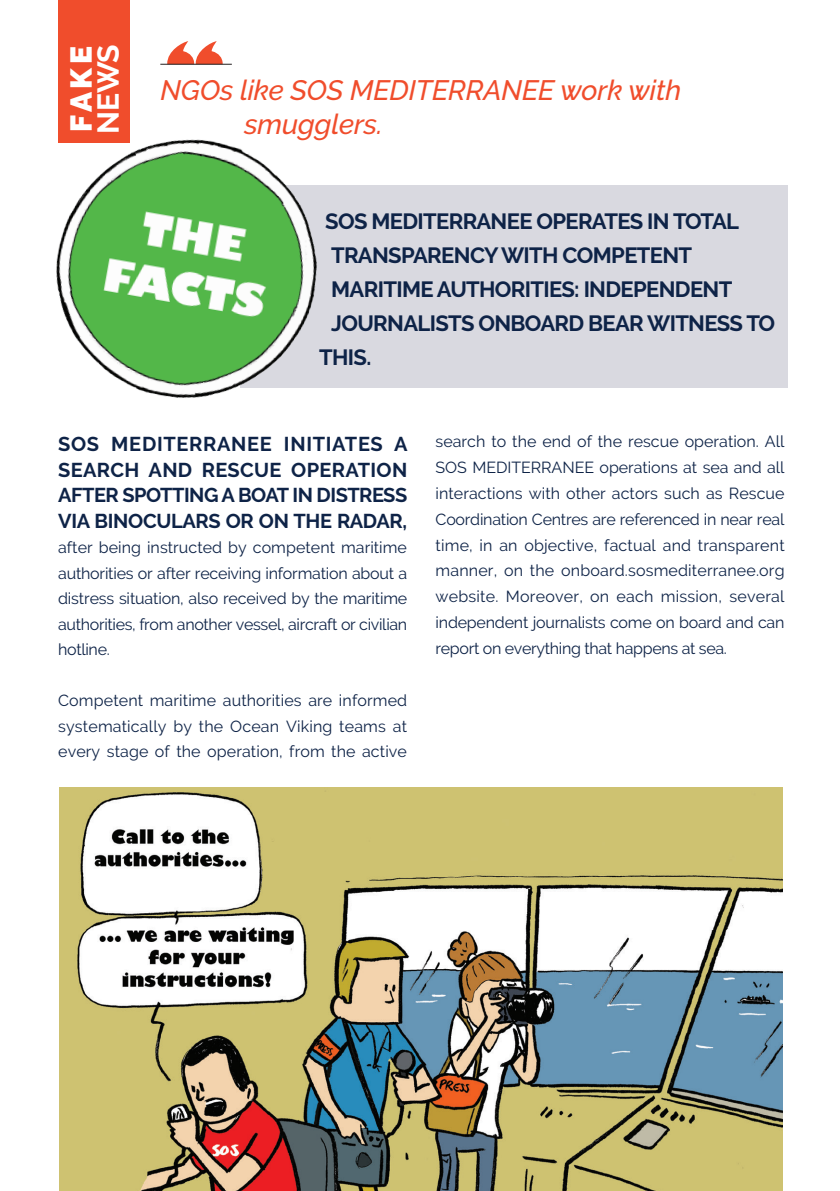
<style>
.page{position:relative;width:840px;height:1191px;background:#fff}
.page>*{position:absolute;margin:0;border:0;box-sizing:border-box;transform-origin:0 0}
.LIGNE_1_RA{font:900 30.2px/27px "Raleway";color:#fff}
.Mythe{font:italic 500 28px/34px "Raleway";letter-spacing:-.005em;color:#f04d2c}
.Fait{font:700 22px "Raleway";letter-spacing:-.03em;color:#0e2347}
.Texte_encadré{font:700 20px/25.4px "Raleway";letter-spacing:-.025em;color:#0e2347;text-align:justify}
.Texte_encadré-2{font:16px/25.8px "Raleway";letter-spacing:-.02em;color:#0e2347;text-align:justify}
.s1{font-weight:700}
</style>
<div class="page">
<div style="left:58px;top:0;width:72px;height:142px;background:#f04d2c"></div>
<img style="left:60px;top:787px;width:722px;height:404px">
<div style="left:240px;top:185px;width:547px;height:202px;background:#d9d9e0"></div>
<img style="left:56px;top:60px;width:333px;height:338px">
<svg style="left:167px;top:41px;width:55px;height:23px"></svg>
<hr style="left:160px;top:64px;width:72px;height:1px;background:#231f20">
<p class="LIGNE_1_RA" style="left:68px;top:134px;width:91px;rotate:-90deg">FAKE<br><span class="s1">NEWS</span></p>
<p class="Mythe" style="left:244px;top:73px;width:438px;text-indent:-84px">NGOs like SOS MEDITERRANEE work with smugglers.</p>
<p class="Fait" style="left:325px;top:208px;width:415px">SOS MEDITERRANEE OPERATES IN TOTAL</p>
<p class="Fait" style="left:331px;top:242px;width:362px">TRANSPARENCY WITH COMPETENT</p>
<p class="Fait" style="left:331px;top:276px;width:402px">MARITIME AUTHORITIES: INDEPENDENT</p>
<p class="Fait" style="left:331px;top:310px;width:445px">JOURNALISTS ONBOARD BEAR WITNESS TO</p>
<p class="Fait" style="left:319px;top:344px;width:54px">THIS.</p>
<p class="Texte_encadré" style="left:58px;top:431px;width:351px">SOS MEDITERRANEE INITIATES A SEARCH AND RESCUE OPERATION AFTER SPOTTING A BOAT IN DISTRESS VIA BINOCULARS OR ON THE RADAR,</p>
<p class="Texte_encadré-2" style="left:58px;top:535px;width:350px">after being instructed by competent maritime authorities or after receiving information about a distress situation, also received by the maritime authorities, from another vessel, aircraft or civilian hotline.</p>
<p class="Texte_encadré-2" style="left:58px;top:687px;width:350px">Competent maritime authorities are informed systematically by the Ocean Viking teams at every stage of the operation, from the active</p>
<p class="Texte_encadré-2" style="left:435px;top:429px;width:350px">search to the end of the rescue operation. All SOS MEDITERRANEE operations at sea and all interactions with other actors such as Rescue Coordination Centres are referenced in near real time, in an objective, factual and transparent manner, on the onboard.sosmediterranee.org website. Moreover, on each mission, several independent journalists come on board and can report on everything that happens at sea.</p>
</div>
